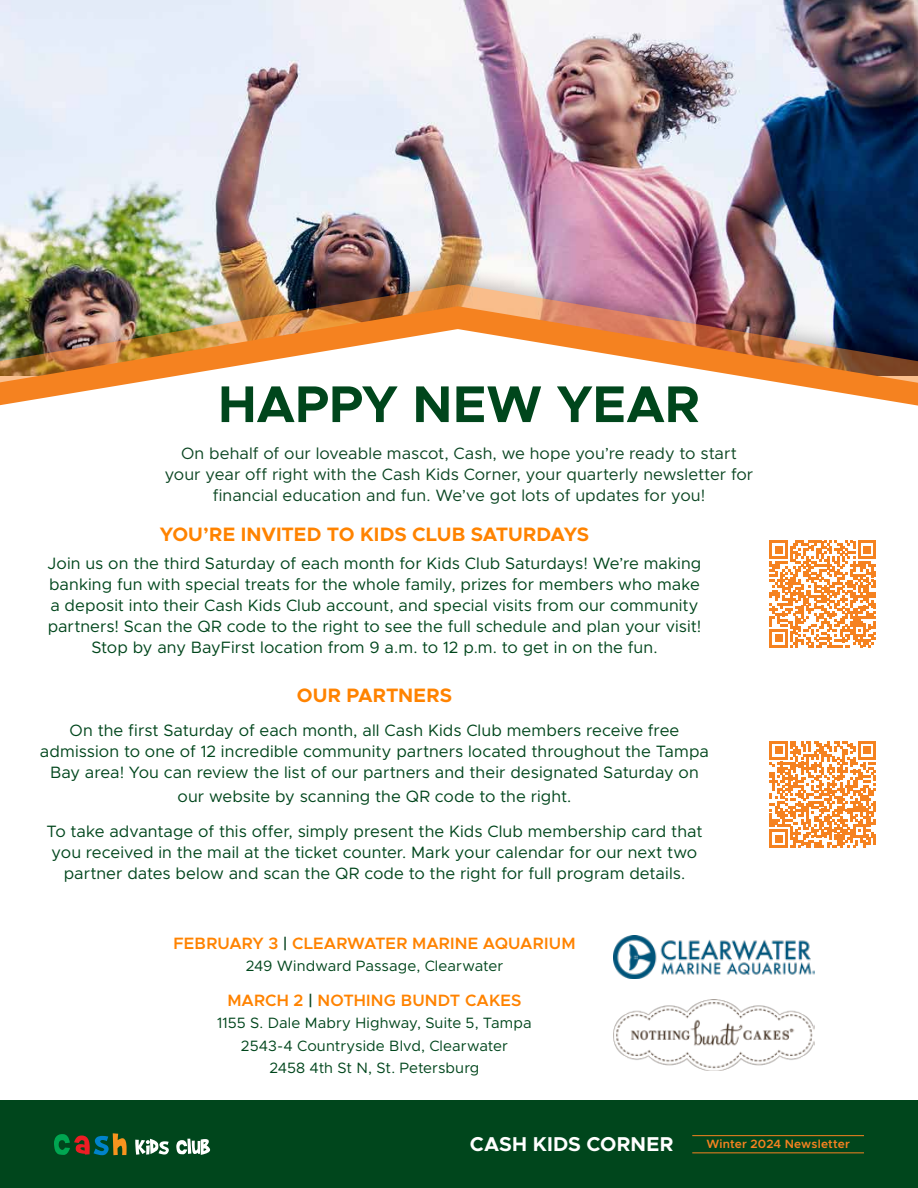
<style>
.page{position:relative;width:918px;height:1188px;background:#fff}
.page>*{position:absolute;margin:0;border:0;box-sizing:border-box;transform-origin:0 0}
.t1{font:700 51.9px "Metropolis";letter-spacing:-.005em;color:#00461c}
.t2{font:700 20.1px "Metropolis";letter-spacing:.01em;color:#fff}
.t3{font:700 19.5px "Metropolis";color:#ff8300}
.t4{font:16.5px/21px "Metropolis";letter-spacing:.005em;color:#00461c;text-align:center}
.t5{font:16.5px/21px "Metropolis";letter-spacing:.005em;color:#0b4622;text-align:center}
.t6{font:600 16.5px "Metropolis";letter-spacing:.005em;color:#ff8300}
.t7{font:15px/22.5px "Metropolis";letter-spacing:.005em;color:#00461c;text-align:center}
.t8{font:600 12px "Metropolis";letter-spacing:.015em;color:#f58220}
.s1{color:#0b4622}
</style>
<div class="page">
<img style="left:0;top:0;width:918px;height:1101px">
<div style="left:0;top:1101px;width:918px;height:87px;background:#00461c"></div>
<hr style="left:692px;top:1135px;width:172px;height:1px;background:#f58220">
<hr style="left:692px;top:1152px;width:172px;height:1px;background:#f58220">
<svg style="left:54px;top:1133px;width:73px;height:22px"></svg>
<svg style="left:135px;top:1139px;width:34px;height:16px"></svg>
<svg style="left:176px;top:1139px;width:34px;height:16px"></svg>
<svg style="left:770px;top:741px;width:106px;height:107px"></svg>
<svg style="left:770px;top:541px;width:106px;height:106px"></svg>
<img style="left:613px;top:936px;width:201px;height:42px">
<img style="left:613px;top:999px;width:201px;height:71px">
<p class="t1" style="left:218px;top:371px;width:483px">HAPPY NEW YEAR</p>
<p class="t5" style="left:165px;top:442px;width:590px">On behalf of our loveable mascot, Cash, we hope you’re ready to start your year off right with the Cash Kids Corner, your quarterly newsletter for financial education and fun. We’ve got lots of updates for you!</p>
<p class="t3" style="left:160px;top:522px;width:431px">YOU’RE INVITED TO KIDS CLUB SATURDAYS</p>
<p class="t4" style="left:48px;top:553px;width:655px">Join us on the third Saturday of each month for Kids Club Saturdays! We’re making banking fun with special treats for the whole family, prizes for members who make a deposit into their Cash Kids Club account, and special visits from our community partners! Scan the QR code to the right to see the full schedule and plan your visit!<br>Stop by any BayFirst location from 9 a.m. to 12 p.m. to get in on the fun.</p>
<p class="t3" style="left:297px;top:683px;width:157px">OUR PARTNERS</p>
<p class="t4" style="left:40px;top:720px;width:671px">On the first Saturday of each month, all Cash Kids Club members receive free admission to one of 12 incredible community partners located throughout the Tampa<br>Bay area! You can review the list of our partners and their designated Saturday on</p>
<p class="t4" style="left:46px;top:779px;width:658px;line-height:34.5px">our website by scanning the QR code to the right.<br>To take advantage of this offer, simply present the Kids Club membership card that</p>
<p class="t4" style="left:52px;top:842px;width:647px">you received in the mail at the ticket counter. Mark your calendar for our next two partner dates below and scan the QR code to the right for full program details.</p>
<p class="t6" style="left:173px;top:933px;width:404px">FEBRUARY 3 <span class="s1">|</span> CLEARWATER MARINE AQUARIUM</p>
<p class="t7" style="left:246px;top:955px;width:259px">249 Windward Passage, Clearwater</p>
<p class="t6" style="left:227px;top:990px;width:296px">MARCH 2 <span class="s1">|</span> NOTHING BUNDT CAKES</p>
<p class="t7" style="left:217px;top:1012px;width:316px">1155 S. Dale Mabry Highway, Suite 5, Tampa<br>2543-4 Countryside Blvd, Clearwater<br>2458 4th St N, St. Petersburg</p>
<p class="t2" style="left:470px;top:1132px;width:205px">CASH KIDS CORNER</p>
<p class="t8" style="left:706px;top:1137px;width:145px">Winter 2024 Newsletter</p>
</div>
